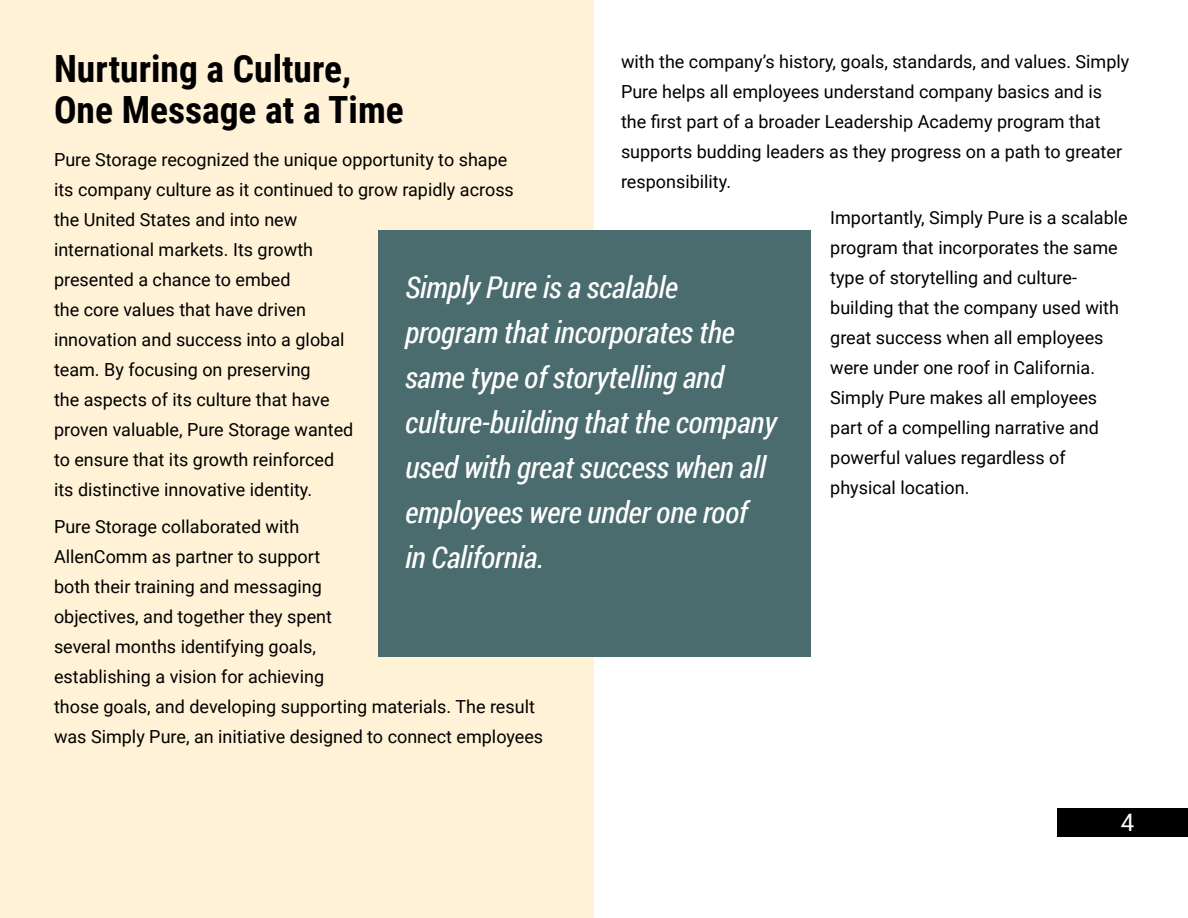
<style>
.page{position:relative;width:1188px;height:918px;background:#fff}
.page>*{position:absolute;margin:0;border:0;box-sizing:border-box;transform-origin:0 0}
.t1{font:700 37.5px/40.5px "Roboto Condensed";color:#000}
.t2{font:italic 30px/45px "Roboto Condensed";letter-spacing:-.01em;color:#fff}
.t3{font:24px "Roboto";color:#fff}
.t4{font:18px/30px "Roboto";color:#000}
</style>
<div class="page">
<div style="left:1px;top:0;width:593px;height:918px;background:#fff2d6"></div>
<div style="left:378px;top:230px;width:432px;height:427px;background:#4a6c6f"></div>
<div style="left:1058px;top:808px;width:130px;height:29px;background:#000"></div>
<p class="t4" style="left:621px;top:46px;width:510px">with the company’s history, goals, standards, and values. Simply Pure helps all employees understand company basics and is the first part of a broader Leadership Academy program that supports budding leaders as they progress on a path to greater responsibility.</p>
<p class="t4" style="left:830px;top:202px;width:299px">Importantly, Simply Pure is a scalable program that incorporates the same type of storytelling and culture&shy;building that the company used with great success when all employees were under one roof in California.<br>Simply Pure makes all employees part of a compelling narrative and powerful values regardless of physical location.</p>
<h1 class="t1" style="left:54px;top:52px;width:351px">Nurturing a Culture,<br>One Message at a Time</h1>
<p class="t4" style="left:54px;top:144px;width:461px">Pure Storage recognized the unique opportunity to shape its company culture as it continued to grow rapidly across the United States and into new<br>international markets. Its growth<br>presented a chance to embed<br>the core values that have driven<br>innovation and success into a global<br>team. By focusing on preserving<br>the aspects of its culture that have<br>proven valuable, Pure Storage wanted<br>to ensure that its growth reinforced<br>its distinctive innovative identity.</p>
<p class="t4" style="left:54px;top:511px;width:491px">Pure Storage collaborated with<br>AllenComm as partner to support<br>both their training and messaging<br>objectives, and together they spent<br>several months identifying goals,<br>establishing a vision for achieving<br>those goals, and developing supporting materials. The result was Simply Pure, an initiative designed to connect employees</p>
<h2 class="t2" style="left:405px;top:267px;width:373px">Simply Pure is a scalable program that incorporates the same type of storytelling and culture-building that the company used with great success when all employees were under one roof<br>in California.</h2>
<h3 class="t3" style="left:1121px;top:812px;width:15px">4</h3>
</div>
